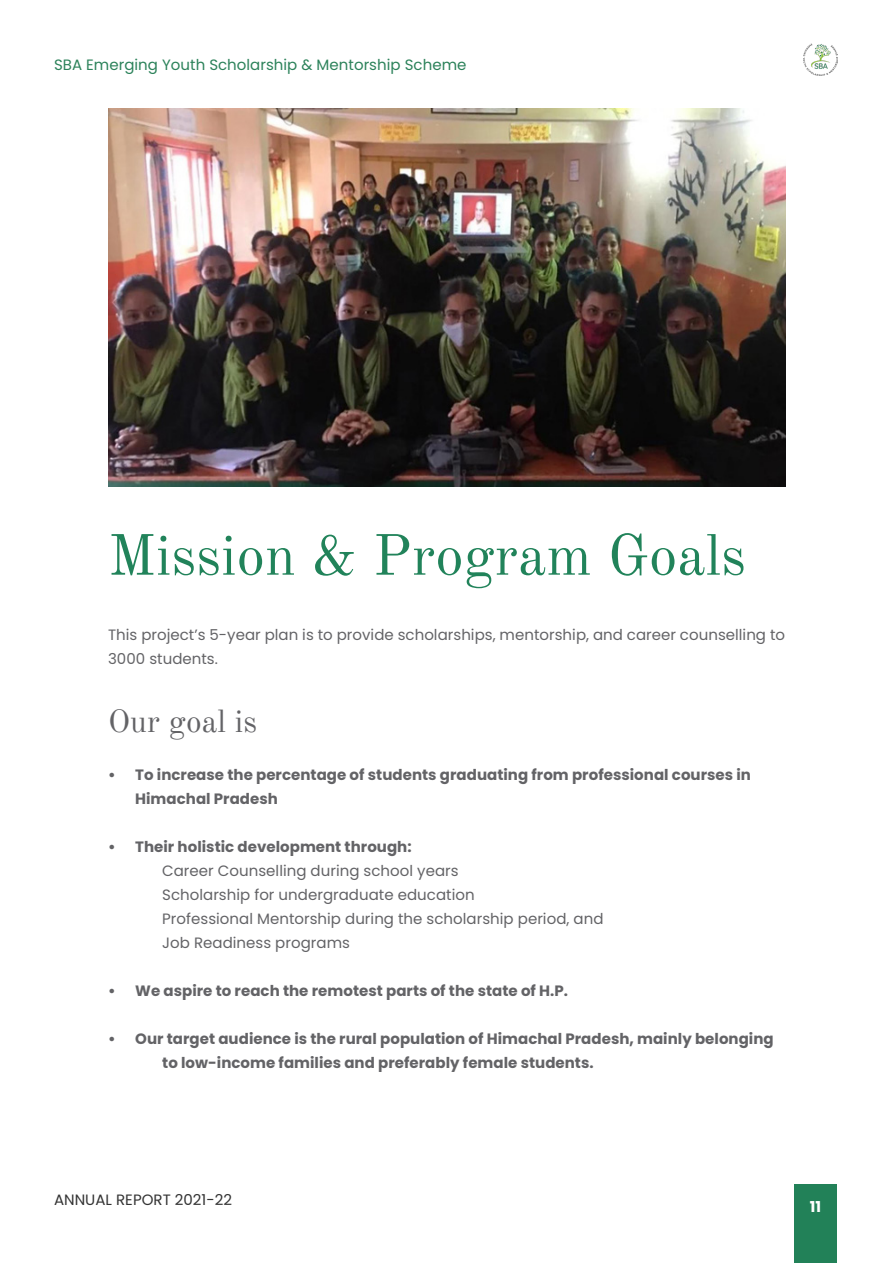
<style>
.page{position:relative;width:893px;height:1263px;background:#fff}
.page>*{position:absolute;margin:0;border:0;box-sizing:border-box;transform-origin:0 0}
.t1{font:57px "Old Standard TT";color:#21835a}
.t2{font:31.5px "Old Standard TT";color:#636366}
.t3{font:700 15px/24px "Poppins";color:#636366}
.t4{font:15px/24px "Poppins";color:#636366}
.t5{font:15px "Poppins";color:#2c825a}
.t6{font:15px "Poppins";color:#333}
.t7{font:700 15px "Poppins";color:#fff}
</style>
<div class="page">
<div style="left:794px;top:1184px;width:43px;height:79px;background:#228158"></div>
<img style="left:803px;top:43px;width:35px;height:33px">
<img style="left:108px;top:108px;width:677px;height:378px">
<p class="t5" style="left:54px;top:56px;width:414px">SBA Emerging Youth Scholarship &amp; Mentorship Scheme</p>
<p class="t1" style="left:108px;top:512px;width:639px">Mission &amp; Program Goals</p>
<p class="t4" style="left:108px;top:623px;width:678px">This project’s 5-year plan is to provide scholarships, mentorship, and career counselling to<br>3000 students.</p>
<p class="t2" style="left:108px;top:698px;width:150px">Our goal is</p>
<p class="t3" style="left:135px;top:763px;width:617px;text-indent:-27px">• To increase the percentage of students graduating from professional courses in<br>Himachal Pradesh</p>
<p class="t3" style="left:108px;top:835px;width:305px">• Their holistic development through:</p>
<p class="t4" style="left:162px;top:859px;width:298px">Career Counselling during school years</p>
<p class="t4" style="left:162px;top:883px;width:314px">Scholarship for undergraduate education</p>
<p class="t4" style="left:162px;top:907px;width:443px">Professional Mentorship during the scholarship period, and</p>
<p class="t4" style="left:162px;top:931px;width:189px">Job Readiness programs</p>
<p class="t3" style="left:108px;top:979px;width:461px">• We aspire to reach the remotest parts of the state of H.P.</p>
<p class="t3" style="left:162px;top:1027px;width:613px;text-indent:-54px">• Our target audience is the rural population of Himachal Pradesh, mainly belonging to low-income families and preferably female students.</p>
<p class="t6" style="left:54px;top:1191px;width:180px">ANNUAL REPORT 2021-22</p>
<p class="t7" style="left:810px;top:1198px;width:13px">11</p>
</div>
